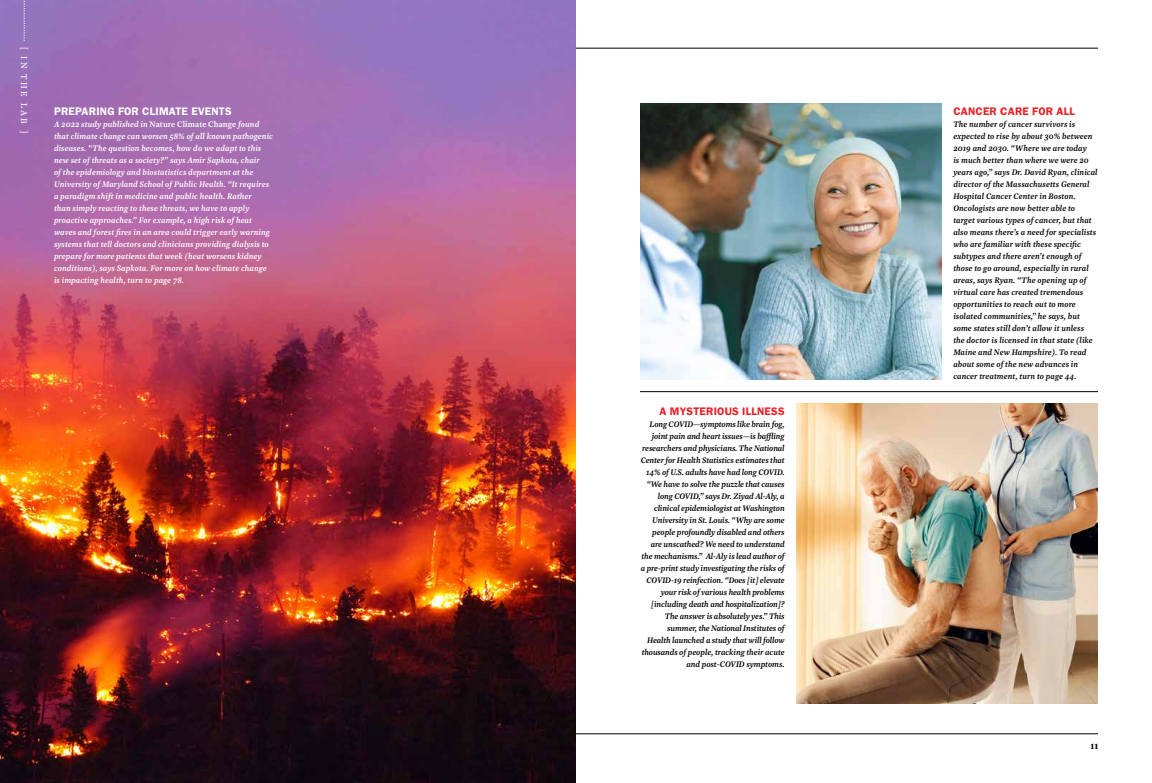
<style>
.page{position:relative;width:1152px;height:783px;background:#fff}
.page>*{position:absolute;margin:0;border:0;box-sizing:border-box;transform-origin:0 0}
.t1{font:600 11px "ITC Franklin Gothic Std";letter-spacing:.02em;color:#ed1d24}
.t2{font:600 11px "ITC Franklin Gothic Std";letter-spacing:.02em;color:#fff}
.t3{font:9px "Haffner TIME";letter-spacing:.25em;color:#fff}
.t4{font:italic 600 8.5px/12px "Haffner TIME";letter-spacing:-.005em;color:#000;text-align:right}
.t5{font:italic 600 8.5px/12px "Haffner TIME";letter-spacing:.01em;color:#fff}
.t6{font:900 8px "Haffner TIME Display";color:#000}
.s1{font-style:normal}
</style>
<div class="page">
<hr style="left:54px;top:734px;width:1044px;height:1px;background:#000">
<hr style="left:54px;top:48px;width:1044px;height:1px;background:#000">
<img style="left:640px;top:103px;width:301px;height:276px">
<img style="left:797px;top:403px;width:301px;height:300px">
<img style="left:0;top:0;width:576px;height:783px">
<hr style="left:640px;top:391px;width:458px;height:1px;background:#000">
<svg style="left:24px;top:0;width:1px;height:41px"></svg>
<p class="t3" style="left:29px;top:47px;width:88px;rotate:90deg">[ IN THE LAB ]</p>
<p class="t2" style="left:54px;top:105px;width:179px">PREPARING FOR CLIMATE EVENTS</p>
<p class="t5" style="left:54px;top:118px;width:221px">A 2022 study published in <span class="s1">Nature Climate Change</span> found that climate change can worsen 58% of all known pathogenic diseases. “The question becomes, how do we adapt to this new set of threats as a society?” says Amir Sapkota, chair<br>of the epidemiology and biostatistics department at the University of Maryland School of Public Health. “It requires a paradigm shift in medicine and public health. Rather<br>than simply reacting to these threats, we have to apply proactive approaches.” For example, a high risk of heat waves and forest fires in an area could trigger early warning systems that tell doctors and clinicians providing dialysis to prepare for more patients that week (heat worsens kidney conditions), says Sapkota. For more on how climate change is impacting health, turn to page 78.</p>
<p class="t1" style="left:659px;top:405px;width:127px">A MYSTERIOUS ILLNESS</p>
<p class="t4" style="left:641px;top:418px;width:145px">Long COVID—symptoms like brain fog, joint pain and heart issues—is baffling researchers and physicians. The National Center for Health Statistics estimates that 14% of U.S. adults have had long COVID. “We have to solve the puzzle that causes long COVID,” says Dr. Ziyad Al-Aly, a clinical epidemiologist at Washington University in St. Louis. “Why are some people profoundly disabled and others are unscathed? We need to understand the mechanisms.” Al-Aly is lead author of a pre-print study investigating the risks of COVID-19 reinfection. “Does [it] elevate your risk of various health problems [including death and hospitalization]?<br>The answer is absolutely yes.” This summer, the National Institutes of<br>Health launched a study that will follow thousands of people, tracking their acute and post-COVID symptoms.</p>
<p class="t1" style="left:953px;top:105px;width:123px">CANCER CARE FOR ALL</p>
<p class="t4" style="left:953px;top:118px;width:146px;text-align:left">The number of cancer survivors is expected to rise by about 30% between 2019 and 2030. “Where we are today<br>is much better than where we were 20 years ago,” says Dr. David Ryan, clinical director of the Massachusetts General Hospital Cancer Center in Boston.<br>Oncologists are now better able to target various types of cancer, but that also means there’s a need for specialists who are familiar with these specific subtypes and there aren’t enough of those to go around, especially in rural areas, says Ryan. “The opening up of virtual care has created tremendous opportunities to reach out to more isolated communities,” he says, but some states still don’t allow it unless the doctor is licensed in that state (like Maine and New Hampshire). To read about some of the new advances in cancer treatment, turn to page 44.</p>
<p class="t6" style="left:1091px;top:742px;width:9px">11</p>
</div>
